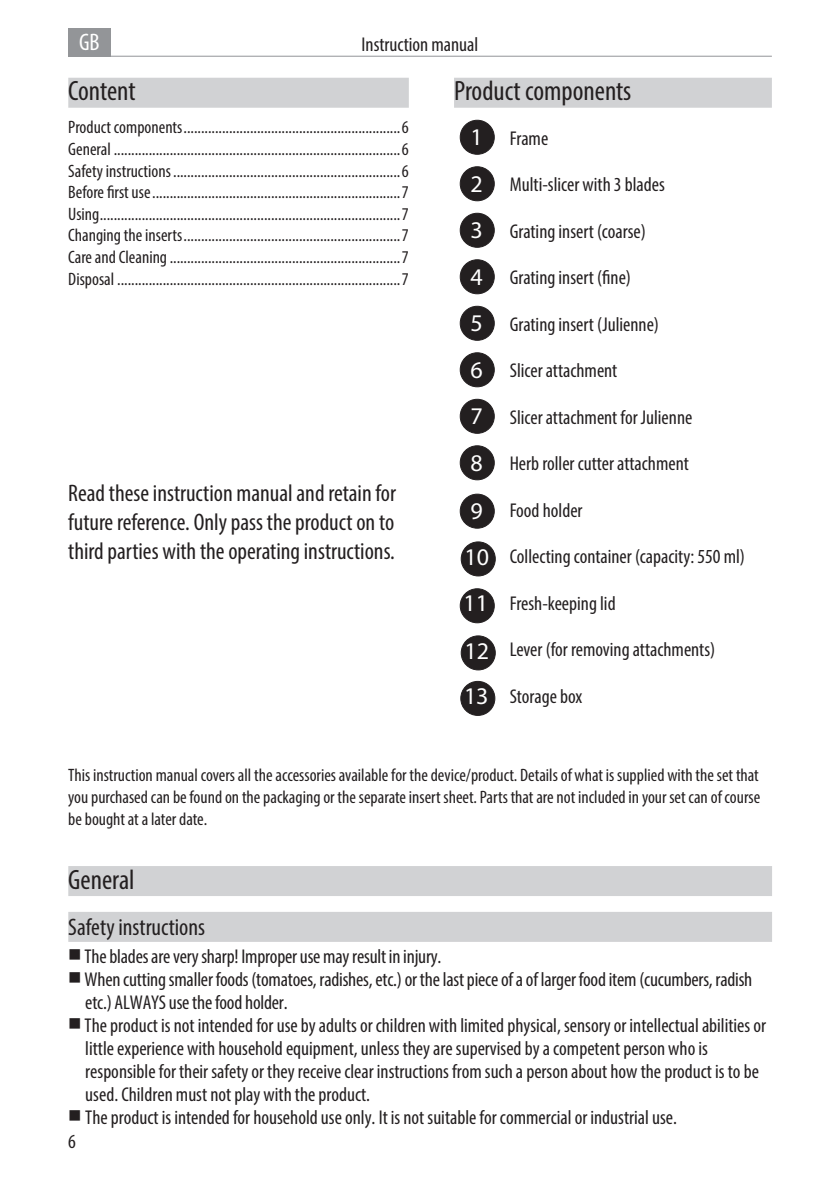
<style>
.page{position:relative;width:840px;height:1191px;background:#fff}
.page>*{position:absolute;margin:0;border:0;box-sizing:border-box;transform-origin:0 0}
.t1{font:condensed 28px "Myriad Pro";color:#231f20}
.t2{font:condensed 24px/28.8px "Myriad Pro";color:#231f20;text-align:justify}
.t3{font:24px/46.2px "Myriad Pro";color:#fff}
.t4{font:condensed 24px "Myriad Pro";color:#fff}
.t5{font:condensed 20px/23px "Myriad Pro";color:#231f20}
.t6{font:condensed 18px/21.6px "Myriad Pro";color:#231f20;text-align:justify}
.s1{font-stretch:normal;font-size:24px;color:#fff}
</style>
<div class="page">
<div style="left:68px;top:28px;width:43px;height:29px;background:#939598"></div>
<hr style="left:68px;top:56px;width:703px;height:1px;background:#939598">
<div style="left:454px;top:78px;width:317px;height:30px;background:#d1d2d4"></div>
<div style="left:460px;top:120px;width:34px;height:34px;background:#231f20;border-radius:50%"></div>
<div style="left:459px;top:120px;width:35px;height:35px;border:1px solid #231f20;border-radius:50%"></div>
<div style="left:460px;top:167px;width:34px;height:34px;background:#231f20;border-radius:50%"></div>
<div style="left:459px;top:166px;width:35px;height:35px;border:1px solid #231f20;border-radius:50%"></div>
<div style="left:460px;top:213px;width:34px;height:34px;background:#231f20;border-radius:50%"></div>
<div style="left:459px;top:213px;width:35px;height:35px;border:1px solid #231f20;border-radius:50%"></div>
<div style="left:460px;top:260px;width:34px;height:34px;background:#231f20;border-radius:50%"></div>
<div style="left:459px;top:259px;width:35px;height:35px;border:1px solid #231f20;border-radius:50%"></div>
<div style="left:460px;top:306px;width:34px;height:34px;background:#231f20;border-radius:50%"></div>
<div style="left:459px;top:306px;width:35px;height:35px;border:1px solid #231f20;border-radius:50%"></div>
<div style="left:460px;top:353px;width:34px;height:34px;background:#231f20;border-radius:50%"></div>
<div style="left:459px;top:352px;width:35px;height:35px;border:1px solid #231f20;border-radius:50%"></div>
<div style="left:460px;top:399px;width:34px;height:34px;background:#231f20;border-radius:50%"></div>
<div style="left:459px;top:399px;width:35px;height:35px;border:1px solid #231f20;border-radius:50%"></div>
<div style="left:460px;top:446px;width:34px;height:34px;background:#231f20;border-radius:50%"></div>
<div style="left:459px;top:445px;width:35px;height:35px;border:1px solid #231f20;border-radius:50%"></div>
<div style="left:68px;top:866px;width:703px;height:30px;background:#d1d2d4"></div>
<div style="left:68px;top:912px;width:703px;height:30px;background:#d1d2d4"></div>
<div style="left:460px;top:494px;width:34px;height:34px;background:#231f20;border-radius:50%"></div>
<div style="left:459px;top:493px;width:35px;height:35px;border:1px solid #231f20;border-radius:50%"></div>
<div style="left:461px;top:542px;width:34px;height:34px;background:#231f20;border-radius:50%"></div>
<div style="left:460px;top:541px;width:35px;height:35px;border:1px solid #231f20;border-radius:50%"></div>
<div style="left:460px;top:589px;width:34px;height:34px;background:#231f20;border-radius:50%"></div>
<div style="left:459px;top:588px;width:35px;height:35px;border:1px solid #231f20;border-radius:50%"></div>
<div style="left:461px;top:636px;width:34px;height:34px;background:#231f20;border-radius:50%"></div>
<div style="left:460px;top:635px;width:35px;height:35px;border:1px solid #231f20;border-radius:50%"></div>
<div style="left:460px;top:681px;width:34px;height:34px;background:#231f20;border-radius:50%"></div>
<div style="left:460px;top:681px;width:35px;height:35px;border:1px solid #231f20;border-radius:50%"></div>
<div style="left:68px;top:78px;width:340px;height:30px;background:#d1d2d4"></div>
<h2 class="t4" style="left:79px;top:28px;width:22px">GB</h2>
<p class="t5" style="left:361px;top:33px;width:118px">Instruction manual</p>
<h1 class="t1" style="left:454px;top:74px;width:179px">Product components</h1>
<p class="t5" style="left:470px;top:126px;width:79px"><span class="s1">1</span> Frame</p>
<p class="t5" style="left:470px;top:173px;width:196px"><span class="s1">2</span> Multi-slicer with 3 blades</p>
<p class="t5" style="left:470px;top:219px;width:177px"><span class="s1">3</span> Grating insert (coarse)</p>
<p class="t5" style="left:470px;top:266px;width:162px"><span class="s1">4</span> Grating insert (fine)</p>
<p class="t5" style="left:470px;top:312px;width:190px"><span class="s1">5</span> Grating insert (Julienne)</p>
<p class="t5" style="left:470px;top:359px;width:148px"><span class="s1">6</span> Slicer attachment</p>
<p class="t5" style="left:470px;top:405px;width:223px"><span class="s1">7</span> Slicer attachment for Julienne</p>
<p class="t5" style="left:470px;top:452px;width:219px"><span class="s1">8</span> Herb roller cutter attachment</p>
<p class="t5" style="left:509px;top:498px;width:74px">Food holder</p>
<p class="t5" style="left:509px;top:545px;width:236px">Collecting container (capacity: 550 ml)</p>
<p class="t5" style="left:509px;top:591px;width:107px">Fresh-keeping lid</p>
<p class="t5" style="left:509px;top:638px;width:207px">Lever (for removing attachments)</p>
<p class="t5" style="left:509px;top:684px;width:74px">Storage box</p>
<h1 class="t1" style="left:68px;top:74px;width:69px">Content</h1>
<p class="t6" style="left:68px;top:116px;width:342px">Product components..............................................................6<br>General ..................................................................................6<br>Safety instructions.................................................................6<br>Before first use.......................................................................7<br>Using......................................................................................7<br>Changing the inserts..............................................................7<br>Care and Cleaning..................................................................7<br>Disposal .................................................................................7</p>
<h2 class="t2" style="left:68px;top:478px;width:329px">Read these instruction manual and retain for future reference. Only pass the product on to third parties with the operating instructions.</h2>
<h2 class="t3" style="left:463px;top:488px;width:27px">9<br>10<br>11<br>12<br>13</h2>
<p class="t6" style="left:68px;top:764px;width:693px">This instruction manual covers all the accessories available for the device/product. Details of what is supplied with the set that you purchased can be found on the packaging or the separate insert sheet. Parts that are not included in your set can of course be bought at a later date.</p>
<h1 class="t1" style="left:68px;top:862px;width:68px">General</h1>
<h2 class="t2" style="left:68px;top:912px;width:138px">Safety instructions</h2>
<p class="t5" style="left:84px;top:945px;width:682px">The blades are very sharp! Improper use may result in injury.<br>When cutting smaller foods (tomatoes, radishes, etc.) or the last piece of a of larger food item (cucumbers, radish etc.) ALWAYS use the food holder.<br>The product is not intended for use by adults or children with limited physical, sensory or intellectual abilities or little experience with household equipment, unless they are supervised by a competent person who is responsible for their safety or they receive clear instructions from such a person about how the product is to be used. Children must not play with the product.<br>The product is intended for household use only. It is not suitable for commercial or industrial use.</p>
<p class="t5" style="left:68px;top:1129px;width:9px">6</p>
</div>
